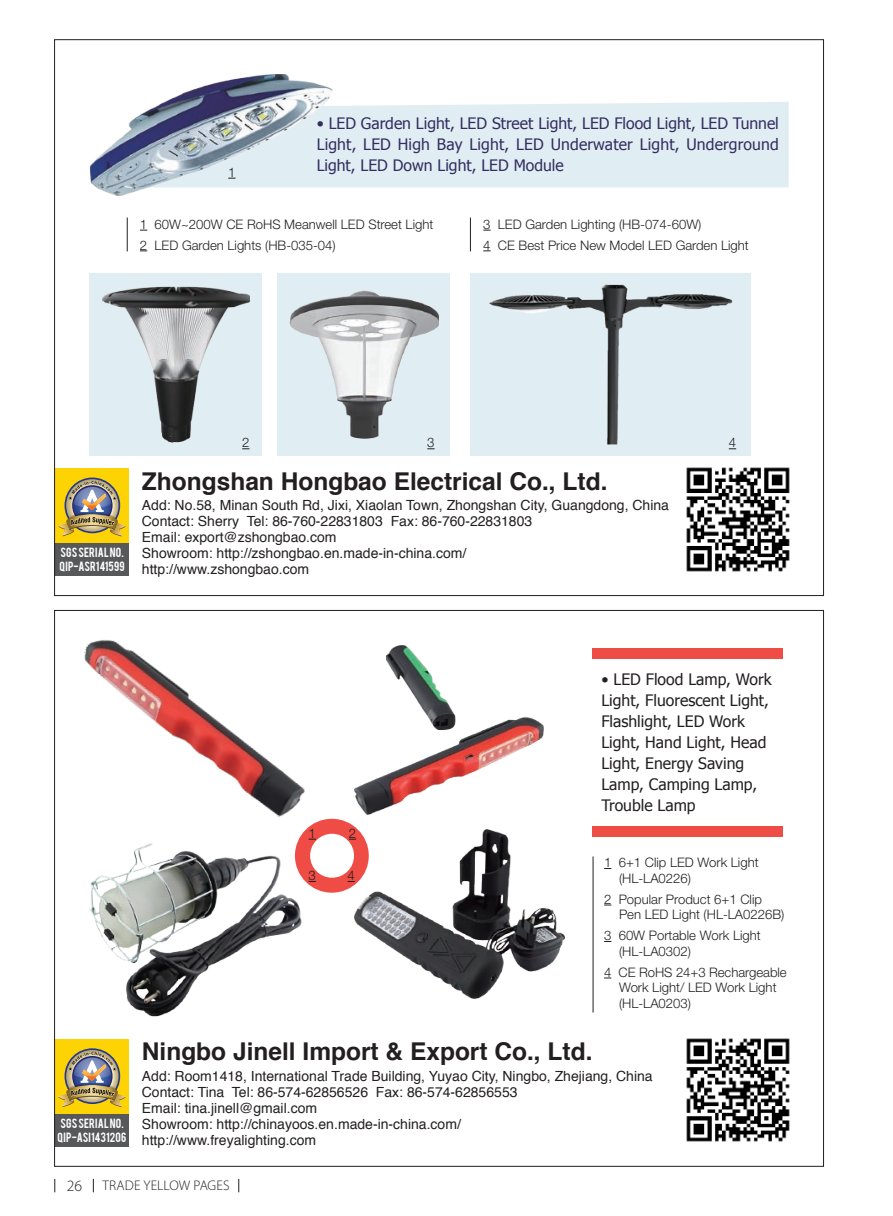
<style>
.page{position:relative;width:893px;height:1216px;background:#fff}
.page>*{position:absolute;margin:0;border:0;box-sizing:border-box;transform-origin:0 0}
.t1{font:700 24.5px "Helvetica";color:#231f20}
.t2{font:15.75px/21px "Tahoma";color:#342d60;text-align:justify}
.t3{font:15.75px/21px "Tahoma";color:#231f20}
.t4{font:300 15.75px "Myriad Pro";color:#231f20}
.t5{font:14px/15.8px "Helvetica";color:#231f20}
.t6{font:300 14px "Myriad Pro";letter-spacing:.005em;color:#231f20}
.t7{font:300 13.12px/15.8px "Helvetica Neue LT Pro";color:#231f20}
.t8{font:10.5px/14px "Bebas";letter-spacing:.02em;color:#fff}
</style>
<div class="page">
<div style="left:55px;top:1039px;width:74px;height:74px;background:#fed304"></div>
<img style="left:58px;top:1051px;width:68px;height:56px">
<div style="left:55px;top:1113px;width:74px;height:33px;background:#57585a"></div>
<img style="left:686px;top:1038px;width:104px;height:104px">
<hr style="left:593px;top:856px;width:1px;height:156px;background:#231f20">
<img style="left:84px;top:640px;width:221px;height:177px">
<img style="left:354px;top:645px;width:190px;height:169px">
<img style="left:354px;top:829px;width:210px;height:169px">
<img style="left:89px;top:843px;width:220px;height:173px">
<div style="left:295px;top:818px;width:74px;height:74px;background:#ef4c45;border-radius:50%"></div>
<div style="left:593px;top:648px;width:190px;height:11px;background:#ef4c45"></div>
<div style="left:593px;top:825px;width:190px;height:11px;background:#ef4c45"></div>
<div style="left:310px;top:833px;width:44px;height:44px;background:#fff;border-radius:50%"></div>
<div style="left:333px;top:102px;width:456px;height:85px;background:#e0eef3"></div>
<hr style="left:127px;top:217px;width:1px;height:34px;background:#231f20">
<div style="left:55px;top:468px;width:74px;height:75px;background:#fed304"></div>
<img style="left:58px;top:481px;width:68px;height:55px">
<div style="left:55px;top:543px;width:74px;height:32px;background:#57585a"></div>
<img style="left:686px;top:467px;width:104px;height:105px">
<div style="left:277px;top:273px;width:173px;height:182px;background:#e0eef3"></div>
<div style="left:89px;top:273px;width:173px;height:182px;background:#e0eef3"></div>
<div style="left:470px;top:273px;width:281px;height:182px;background:#e0eef3"></div>
<hr style="left:470px;top:217px;width:1px;height:34px;background:#231f20">
<img style="left:90px;top:74px;width:243px;height:121px">
<img style="left:290px;top:290px;width:148px;height:149px">
<img style="left:102px;top:286px;width:147px;height:157px">
<img style="left:489px;top:284px;width:243px;height:161px">
<svg style="left:54px;top:1178px;width:1px;height:14px"></svg>
<svg style="left:93px;top:1178px;width:1px;height:14px"></svg>
<svg style="left:238px;top:1178px;width:1px;height:14px"></svg>
<p class="t7" style="left:228px;top:164px;width:9px">1</p>
<p class="t2" style="left:317px;top:112px;width:464px">• LED Garden Light, LED Street Light, LED Flood Light, LED Tunnel Light, LED High Bay Light, LED Underwater Light, Underground Light, LED Down Light, LED Module</p>
<p class="t7" style="left:140px;top:213px;width:295px;line-height:20.7px">1 60W~200W CE RoHS Meanwell LED Street Light<br>2 LED Garden Lights (HB-035-04)</p>
<p class="t7" style="left:483px;top:213px;width:267px;line-height:20.7px">3 LED Garden Lighting (HB-074-60W)<br>4 CE Best Price New Model LED Garden Light</p>
<p class="t8" style="left:59px;top:544px;width:67px">SGS SERIAL NO.<br>QIP-ASR141599</p>
<p class="t7" style="left:242px;top:434px;width:9px">2</p>
<p class="t7" style="left:427px;top:434px;width:9px">3</p>
<p class="t7" style="left:729px;top:434px;width:9px">4</p>
<h1 class="t1" style="left:142px;top:461px;width:467px">Zhongshan Hongbao Electrical Co., Ltd.</h1>
<p class="t5" style="left:142px;top:498px;width:529px">Add: No.58, Minan South Rd, Jixi, Xiaolan Town, Zhongshan City, Guangdong, China Contact: Sherry Tel: 86-760-22831803 Fax: 86-760-22831803<br>Email: export@zshongbao.com<br>Showroom: http://zshongbao.en.made-in-china.com/<br>http://www.zshongbao.com</p>
<p class="t8" style="left:58px;top:1115px;width:70px">SGS SERIAL NO.<br>QIP-ASI1431206</p>
<p class="t7" style="left:309px;top:825px;width:9px">1</p>
<p class="t7" style="left:349px;top:825px;width:9px">2</p>
<p class="t7" style="left:309px;top:867px;width:9px">3</p>
<p class="t7" style="left:348px;top:867px;width:9px">4</p>
<p class="t3" style="left:601px;top:668px;width:172px">• LED Flood Lamp, Work<br>Light, Fluorescent Light,<br>Flashlight, LED Work<br>Light, Hand Light, Head<br>Light, Energy Saving<br>Lamp, Camping Lamp,<br>Trouble Lamp</p>
<p class="t7" style="left:619px;top:854px;width:141px;text-indent:-15px">1 6+1 Clip LED Work Light (HL-LA0226)</p>
<p class="t7" style="left:619px;top:890px;width:167px;text-indent:-15px">2 Popular Product 6+1 Clip<br>Pen LED Light (HL-LA0226B)</p>
<p class="t7" style="left:619px;top:927px;width:143px;text-indent:-15px">3 60W Portable Work Light (HL-LA0302)</p>
<p class="t7" style="left:619px;top:963px;width:169px;text-indent:-15px">4 CE RoHS 24+3 Rechargeable<br>Work Light/ LED Work Light (HL-LA0203)</p>
<h1 class="t1" style="left:142px;top:1031px;width:452px">Ningbo Jinell Import &amp; Export Co., Ltd.</h1>
<p class="t5" style="left:142px;top:1068px;width:512px">Add: Room1418, International Trade Building, Yuyao City, Ningbo, Zhejiang, China Contact: Tina Tel: 86-574-62856526 Fax: 86-574-62856553<br>Email: tina.jinell@gmail.com<br>Showroom: http://chinayoos.en.made-in-china.com/<br>http://www.freyalighting.com</p>
<p class="t4" style="left:67px;top:1175px;width:17px">26</p>
<p class="t6" style="left:102px;top:1177px;width:129px">TRADE YELLOW PAGES</p>
</div>
